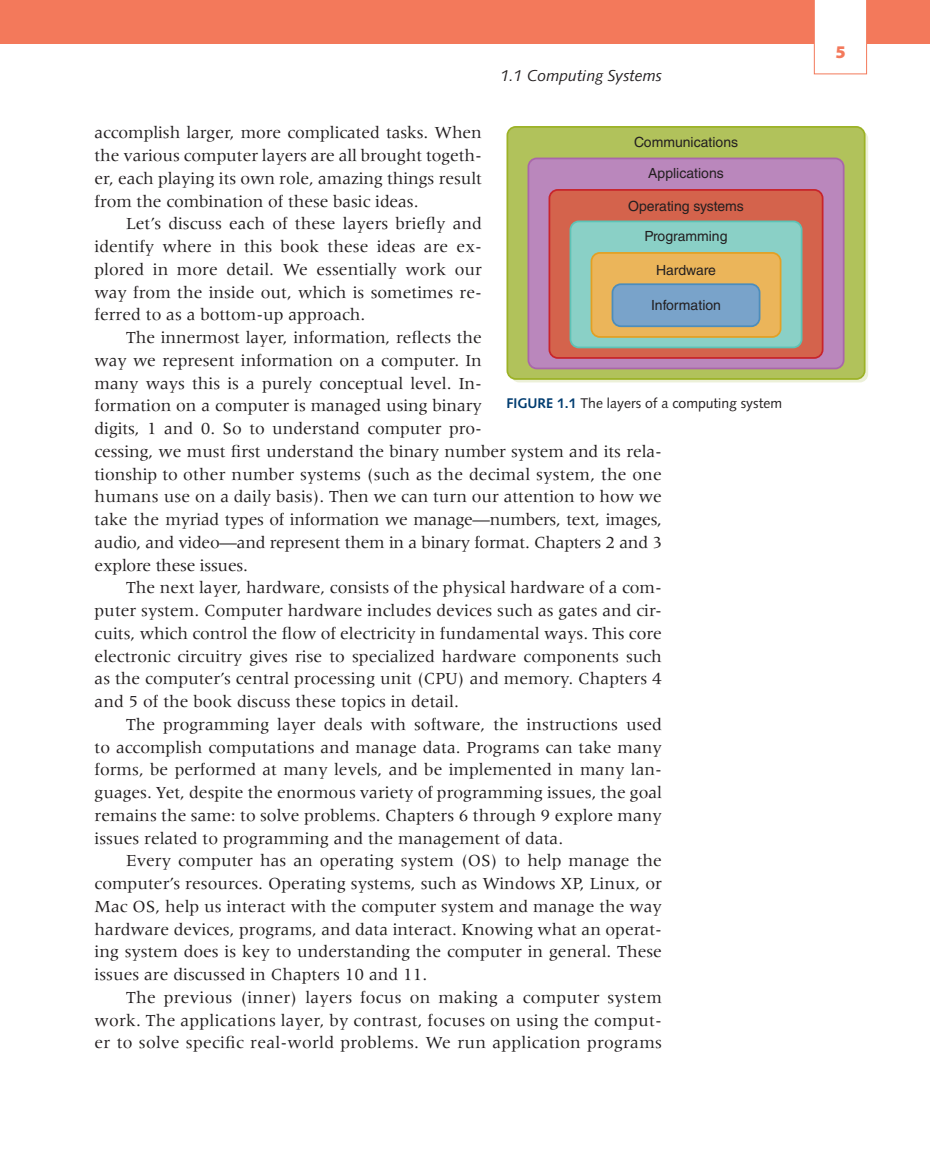
<style>
.page{position:relative;width:930px;height:1150px;background:#fff}
.page>*{position:absolute;margin:0;border:0;box-sizing:border-box;transform-origin:0 0}
.t1{font:900 17.85px "Myriad Pro";color:#f3795b}
.t2{font:17.5px "Meridien LT Std";color:#231f20}
.t3{font:17.5px "Meridien LT Std";letter-spacing:-.02em;color:#231f20}
.t4{font:italic 15.75px "Syntax LT Std";color:#231f20}
.t5{font:14px "Helvetica LT Std";color:#231f20}
.t6{font:14px "Syntax LT Std";color:#231f20}
.s1{font-weight:700;color:#013c70}
</style>
<div class="page">
<div style="left:0;top:0;width:929px;height:43px;background:#f3795b"></div>
<div style="left:813px;top:0;width:53px;height:74px;background:#fff"></div>
<div style="left:507px;top:127px;width:357px;height:252px;background:#b1c25b;border-radius:8px"></div>
<div style="left:506px;top:126px;width:359px;height:254px;border:2px solid #9cb226;border-radius:8px"></div>
<div style="left:528px;top:158px;width:315px;height:210px;background:#ba87bc;border-radius:8px"></div>
<div style="left:527px;top:158px;width:317px;height:211px;border:2px solid #a966aa;border-radius:8px"></div>
<div style="left:549px;top:190px;width:273px;height:168px;background:#d4634c;border-radius:8px"></div>
<div style="left:548px;top:189px;width:275px;height:170px;border:2px solid #c8242b;border-radius:8px"></div>
<div style="left:570px;top:221px;width:231px;height:126px;background:#8ad0c6;border-radius:8px"></div>
<div style="left:569px;top:220px;width:233px;height:128px;border:2px solid #5cc3b6;border-radius:8px"></div>
<div style="left:591px;top:253px;width:189px;height:84px;background:#ebb55a;border-radius:8px"></div>
<div style="left:590px;top:252px;width:191px;height:86px;border:2px solid #e3a023;border-radius:8px"></div>
<div style="left:612px;top:284px;width:147px;height:42px;background:#79a3ca;border-radius:8px"></div>
<div style="left:611px;top:283px;width:149px;height:44px;border:2px solid #4c8dbc;border-radius:8px"></div>
<p class="t4" style="left:500px;top:66px;width:163px">1.1 Computing Systems</p>
<p class="t2" style="left:94px;top:123px;width:389px">accomplish larger, more complicated tasks. When</p>
<p class="t2" style="left:94px;top:146px;width:389px">the various computer layers are all brought togeth-</p>
<p class="t2" style="left:94px;top:169px;width:389px">er, each playing its own role, amazing things result</p>
<p class="t2" style="left:94px;top:191px;width:325px">from the combination of these basic ideas.</p>
<p class="t2" style="left:126px;top:214px;width:357px">Let’s discuss each of these layers briefy and</p>
<p class="t2" style="left:94px;top:237px;width:389px">identify where in this book these ideas are ex-</p>
<p class="t2" style="left:94px;top:260px;width:389px">plored in more detail. We essentially work our</p>
<p class="t2" style="left:94px;top:282px;width:389px">way from the inside out, which is sometimes re-</p>
<p class="t2" style="left:94px;top:305px;width:272px">ferred to as a bottom-up approach.</p>
<p class="t2" style="left:126px;top:328px;width:357px">The innermost layer, information, refects the</p>
<p class="t2" style="left:94px;top:351px;width:389px">way we represent information on a computer. In</p>
<p class="t2" style="left:94px;top:373px;width:389px">many ways this is a purely conceptual level. In-</p>
<p class="t2" style="left:94px;top:396px;width:389px">formation on a computer is managed using binary</p>
<p class="t2" style="left:94px;top:419px;width:389px">digits, 1 and 0. So to understand computer pro-</p>
<p class="t2" style="left:94px;top:442px;width:568px">cessing, we must frst understand the binary number system and its rela-</p>
<p class="t2" style="left:94px;top:464px;width:568px">tionship to other number systems (such as the decimal system, the one</p>
<p class="t2" style="left:94px;top:487px;width:568px">humans use on a daily basis). Then we can turn our attention to how we</p>
<p class="t3" style="left:94px;top:510px;width:568px">take the myriad types of information we manage—numbers, text, images,</p>
<p class="t2" style="left:94px;top:533px;width:569px">audio, and video—and represent them in a binary format. Chapters 2 and 3</p>
<p class="t2" style="left:94px;top:555px;width:155px">explore these issues.</p>
<p class="t2" style="left:126px;top:578px;width:537px">The next layer, hardware, consists of the physical hardware of a com-</p>
<p class="t2" style="left:94px;top:601px;width:569px">puter system. Computer hardware includes devices such as gates and cir-</p>
<p class="t2" style="left:94px;top:624px;width:568px">cuits, which control the fow of electricity in fundamental ways. This core</p>
<p class="t2" style="left:94px;top:646px;width:568px">electronic circuitry gives rise to specialized hardware components such</p>
<p class="t2" style="left:94px;top:669px;width:568px">as the computer’s central processing unit (CPU) and memory. Chapters 4</p>
<p class="t2" style="left:94px;top:692px;width:366px">and 5 of the book discuss these topics in detail.</p>
<p class="t2" style="left:126px;top:715px;width:537px">The programming layer deals with software, the instructions used</p>
<p class="t2" style="left:94px;top:737px;width:569px">to accomplish computations and manage data. Programs can take many</p>
<p class="t2" style="left:94px;top:760px;width:568px">forms, be performed at many levels, and be implemented in many lan-</p>
<p class="t2" style="left:94px;top:783px;width:569px">guages. Yet, despite the enormous variety of programming issues, the goal</p>
<p class="t2" style="left:94px;top:806px;width:568px">remains the same: to solve problems. Chapters 6 through 9 explore many</p>
<p class="t2" style="left:94px;top:828px;width:470px">issues related to programming and the management of data.</p>
<p class="t2" style="left:126px;top:851px;width:537px">Every computer has an operating system (OS) to help manage the</p>
<p class="t2" style="left:94px;top:874px;width:569px">computer’s resources. Operating systems, such as Windows XP, Linux, or</p>
<p class="t2" style="left:94px;top:897px;width:568px">Mac OS, help us interact with the computer system and manage the way</p>
<p class="t2" style="left:94px;top:919px;width:568px">hardware devices, programs, and data interact. Knowing what an operat-</p>
<p class="t2" style="left:94px;top:942px;width:569px">ing system does is key to understanding the computer in general. These</p>
<p class="t2" style="left:94px;top:965px;width:334px">issues are discussed in Chapters 10 and 11.</p>
<p class="t2" style="left:126px;top:988px;width:537px">The previous (inner) layers focus on making a computer system</p>
<p class="t2" style="left:94px;top:1010px;width:568px">work. The applications layer, by contrast, focuses on using the comput-</p>
<p class="t2" style="left:94px;top:1033px;width:568px">er to solve specifc real-world problems. We run application programs</p>
<p class="t5" style="left:634px;top:134px;width:105px">Communications</p>
<p class="t5" style="left:648px;top:165px;width:77px">Applications</p>
<p class="t5" style="left:628px;top:197px;width:117px">Operating systems</p>
<p class="t5" style="left:644px;top:228px;width:84px">Programming</p>
<p class="t5" style="left:656px;top:262px;width:61px">Hardware</p>
<p class="t5" style="left:650px;top:297px;width:71px">Information</p>
<p class="t6" style="left:506px;top:394px;width:277px"><span class="s1">FIGURE 1.1</span> The layers of a computing system</p>
<p class="t1" style="left:835px;top:40px;width:12px">5</p>
</div>
